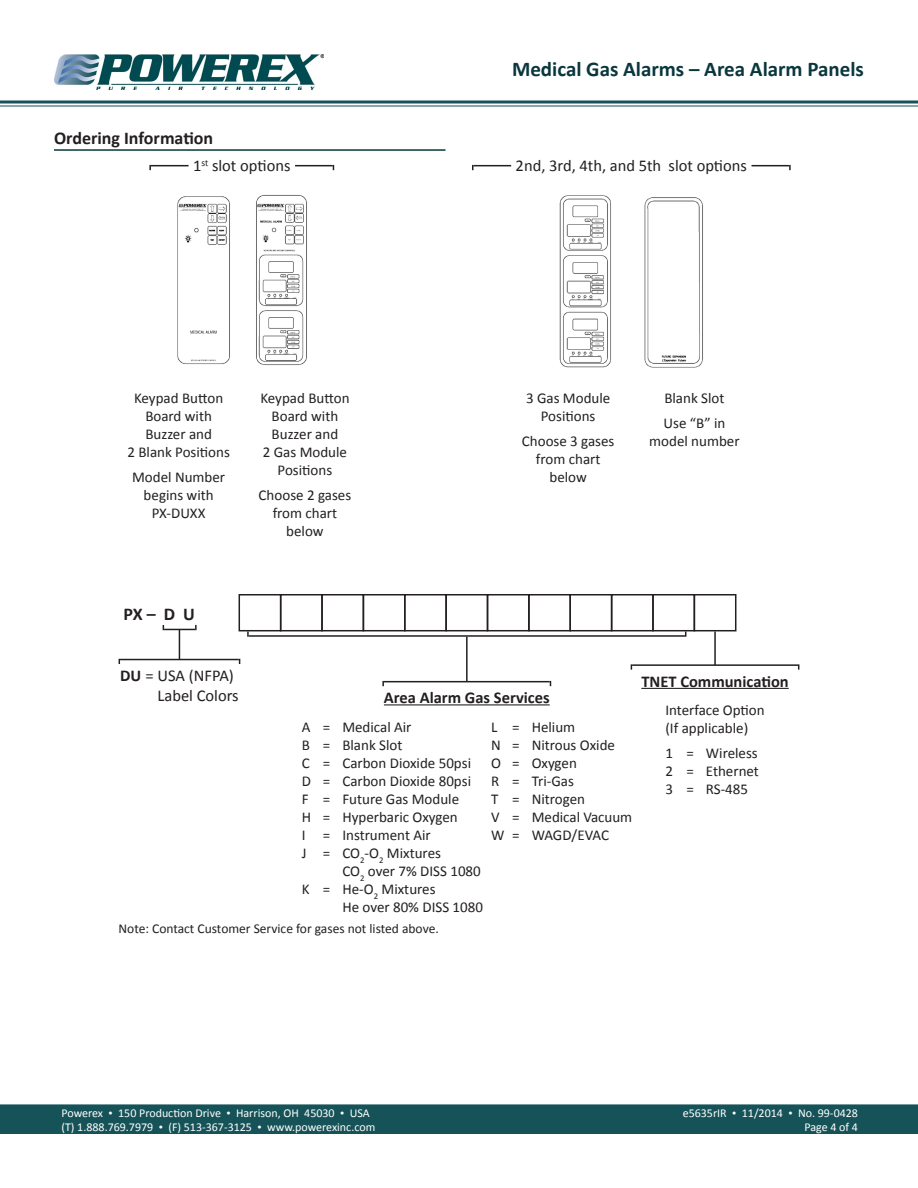
<style>
.page{position:relative;width:918px;height:1188px;background:#fff}
.page>*{position:absolute;margin:0;border:0;box-sizing:border-box;transform-origin:0 0}
.t1{font:700 21px "Calibri";color:#0a373d}
.t2{font:700 18px "Calibri";color:#231f20}
.t3{font:16.5px "Calibri";color:#231f20}
.t4{font:700 16.5px "Calibri";color:#231f20}
.t5{font:15px/18px "Calibri";color:#231f20;text-align:center}
.t6{font:13.5px "Calibri";color:#231f20}
.t7{font:12px "Calibri";color:#fff}
.s1{font-weight:700}
.s2{font-family:"Times New Roman"}
</style>
<div class="page">
<div style="left:0;top:1104px;width:918px;height:30px;background:#165358"></div>
<img style="left:54px;top:54px;width:270px;height:36px">
<svg style="left:0;top:100px;width:918px;height:4px"></svg>
<hr style="left:0;top:105px;width:918px;height:2px;background:#165358">
<hr style="left:54px;top:149px;width:392px;height:2px;background:#0a373d">
<div style="left:239px;top:594px;width:42px;height:37px;border:2px solid #231f20"></div>
<div style="left:694px;top:594px;width:42px;height:37px;border:2px solid #231f20"></div>
<div style="left:652px;top:594px;width:43px;height:37px;border:2px solid #231f20"></div>
<div style="left:611px;top:594px;width:43px;height:37px;border:2px solid #231f20"></div>
<div style="left:570px;top:594px;width:42px;height:37px;border:2px solid #231f20"></div>
<div style="left:528px;top:594px;width:43px;height:37px;border:2px solid #231f20"></div>
<div style="left:487px;top:594px;width:43px;height:37px;border:2px solid #231f20"></div>
<div style="left:445px;top:594px;width:43px;height:37px;border:2px solid #231f20"></div>
<div style="left:404px;top:594px;width:43px;height:37px;border:2px solid #231f20"></div>
<div style="left:363px;top:594px;width:43px;height:37px;border:2px solid #231f20"></div>
<div style="left:321px;top:594px;width:43px;height:37px;border:2px solid #231f20"></div>
<div style="left:280px;top:594px;width:43px;height:37px;border:2px solid #231f20"></div>
<hr style="left:179px;top:629px;width:1px;height:31px;background:#231f20">
<hr style="left:164px;top:629px;width:31px;height:1px;background:#231f20">
<hr style="left:120px;top:659px;width:119px;height:1px;background:#231f20">
<hr style="left:714px;top:631px;width:2px;height:34px;background:#231f20">
<hr style="left:632px;top:664px;width:166px;height:2px;background:#231f20">
<hr style="left:641px;top:688px;width:148px;height:1px;background:#231f20">
<hr style="left:249px;top:635px;width:436px;height:2px;background:#231f20">
<svg style="left:247px;top:631px;width:2px;height:6px"></svg>
<hr style="left:466px;top:637px;width:2px;height:45px;background:#231f20">
<hr style="left:384px;top:681px;width:166px;height:1px;background:#231f20">
<hr style="left:384px;top:704px;width:166px;height:1px;background:#231f20">
<hr style="left:151px;top:165px;width:38px;height:1px;background:#231f20">
<hr style="left:295px;top:165px;width:38px;height:1px;background:#231f20">
<img style="left:177px;top:195px;width:130px;height:170px">
<hr style="left:474px;top:165px;width:37px;height:1px;background:#231f20">
<hr style="left:752px;top:165px;width:37px;height:1px;background:#231f20">
<img style="left:559px;top:195px;width:144px;height:173px">
<p class="t2" style="left:54px;top:127px;width:161px">Ordering Information</p>
<p class="t1" style="left:512px;top:56px;width:354px">Medical Gas Alarms – Area Alarm Panels</p>
<p class="t3" style="left:193px;top:155px;width:99px">1<sup>st</sup> slot options</p>
<p class="t3" style="left:516px;top:155px;width:233px">2nd, 3rd, 4th, and 5th slot options</p>
<p class="t5" style="left:127px;top:389px;width:104px">Keypad Button<br>Board with<br>Buzzer and<br>2 Blank Positions</p>
<p class="t5" style="left:132px;top:468px;width:95px">Model Number begins with</p>
<p class="t5" style="left:152px;top:504px;width:55px">PX-DUXX</p>
<p class="t5" style="left:260px;top:389px;width:91px">Keypad Button<br>Board with<br>Buzzer and<br>2 Gas Module<br>Positions</p>
<p class="t5" style="left:259px;top:486px;width:94px">Choose 2 gases from chart below</p>
<p class="t5" style="left:526px;top:389px;width:86px">3 Gas Module<br>Positions</p>
<p class="t5" style="left:522px;top:432px;width:94px">Choose 3 gases from chart below</p>
<p class="t5" style="left:664px;top:389px;width:62px">Blank Slot</p>
<p class="t5" style="left:649px;top:414px;width:92px">Use “B” in model number</p>
<p class="t2" style="left:124px;top:602px;width:73px">PX – D U</p>
<p class="t3" style="left:120px;top:665px;width:115px"><span class="s1">DU</span> = USA (NFPA)</p>
<p class="t3" style="left:158px;top:685px;width:83px">Label Colors</p>
<p class="t4" style="left:384px;top:687px;width:167px">Area Alarm Gas Services</p>
<p class="t5" style="left:302px;top:718px;width:111px">A = Medical Air</p>
<p class="t5" style="left:302px;top:736px;width:102px">B = Blank Slot</p>
<p class="t5" style="left:302px;top:754px;width:171px">C = Carbon Dioxide 50psi</p>
<p class="t5" style="left:302px;top:772px;width:171px">D = Carbon Dioxide 80psi</p>
<p class="t5" style="left:302px;top:790px;width:159px">F = Future Gas Module</p>
<p class="t5" style="left:302px;top:808px;width:157px">H = Hyperbaric Oxygen</p>
<p class="t5" style="left:302px;top:826px;width:130px">I = Instrument Air</p>
<p class="t5" style="left:302px;top:844px;width:141px">J = CO<sub>2</sub>-O<sub>2</sub> Mixtures</p>
<p class="t5" style="left:342px;top:862px;width:140px">CO<sub>2</sub> over 7% DISS 1080</p>
<p class="t5" style="left:302px;top:880px;width:135px">K = He-O<sub>2</sub> Mixtures</p>
<p class="t5" style="left:342px;top:898px;width:142px">He over 80% DISS 1080</p>
<p class="t5" style="left:491px;top:718px;width:86px">L = Helium</p>
<p class="t5" style="left:491px;top:736px;width:125px">N = Nitrous Oxide</p>
<p class="t5" style="left:491px;top:754px;width:87px">O = Oxygen</p>
<p class="t5" style="left:491px;top:772px;width:84px">R = Tri-Gas</p>
<p class="t5" style="left:491px;top:790px;width:95px">T = Nitrogen</p>
<p class="t5" style="left:491px;top:808px;width:143px">V = Medical Vacuum</p>
<p class="t5" style="left:491px;top:826px;width:119px">W = WAGD/EVAC</p>
<p class="t6" style="left:119px;top:920px;width:322px">Note: Contact Customer Service for gases not listed above.</p>
<p class="t4" style="left:641px;top:670px;width:149px">TNET Communication</p>
<p class="t5" style="left:665px;top:701px;width:101px;text-align:left">Interface Option (If applicable)</p>
<p class="t5" style="left:665px;top:744px;width:94px">1 = Wireless</p>
<p class="t5" style="left:665px;top:762px;width:95px">2 = Ethernet</p>
<p class="t5" style="left:665px;top:780px;width:84px">3 = RS-485</p>
<p class="t7" style="left:62px;top:1105px;width:310px">Powerex <span class="s2">•</span> 150 Production Drive <span class="s2">•</span> Harrison, OH 45030 <span class="s2">•</span> USA</p>
<p class="t7" style="left:62px;top:1119px;width:315px">(T) 1.888.769.7979 <span class="s2">•</span> (F) 513-367-3125 <span class="s2">•</span> www.powerexinc.com</p>
<p class="t7" style="left:683px;top:1105px;width:177px">e5635rIR <span class="s2">•</span> 11/2014 <span class="s2">•</span> No. 99-0428</p>
<p class="t7" style="left:804px;top:1119px;width:55px">Page 4 of 4</p>
</div>
